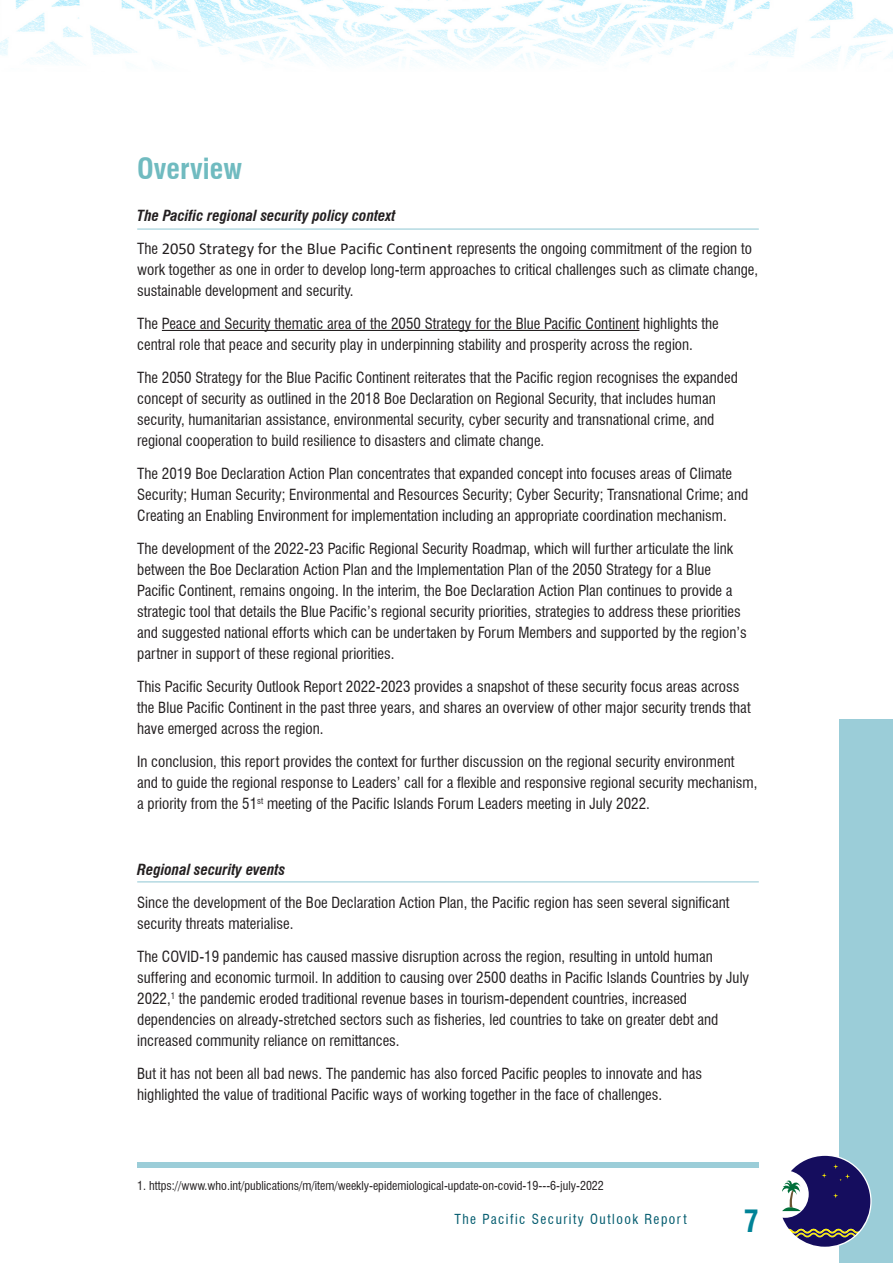
<style>
.page{position:relative;width:893px;height:1263px;background:#fff}
.page>*{position:absolute;margin:0;border:0;box-sizing:border-box;transform-origin:0 0}
.t1{font:700 condensed 30px "Swiss 721 BT";color:#008397}
.t2{font:700 condensed 28.5px "Swiss 721 BT";color:#70bbc0}
.t3{font:condensed 15px/21px "Swiss 721 BT";color:#231f20}
.t4{font:italic 700 condensed 15px "Swiss 721 BT";color:#231f20}
.t5{font:condensed 13.5px "Swiss 721 BT";letter-spacing:.11em;color:#005a6d}
.t6{font:condensed 12px "Swiss 721 BT";color:#231f20}
.s1{font-family:"Calibri";font-stretch:normal;font-size:16.5px}
</style>
<div class="page">
<img style="left:0;top:0;width:893px;height:64px">
<div style="left:839px;top:719px;width:54px;height:544px;background:#9bcdd8"></div>
<svg style="left:782px;top:1156px;width:88px;height:91px"></svg>
<hr style="left:137px;top:228px;width:622px;height:2px;background:#9bcdd8">
<hr style="left:137px;top:881px;width:622px;height:1px;background:#9bcdd8">
<hr style="left:162px;top:330px;width:477px;height:1px;background:#231f20">
<div style="left:137px;top:1162px;width:622px;height:5px;background:#9bcdd8"></div>
<p class="t2" style="left:137px;top:152px;width:106px">Overview</p>
<p class="t4" style="left:137px;top:207px;width:260px">The Pacific regional security policy context</p>
<p class="t3" style="left:137px;top:238px;width:623px">The <span class="s1">2050 Strategy for the Blue Pacific Continent</span> represents the ongoing commitment of the region to work together as one in order to develop long-term approaches to critical challenges such as climate change, sustainable development and security.</p>
<p class="t3" style="left:137px;top:313px;width:583px">The Peace and Security thematic area of the 2050 Strategy for the Blue Pacific Continent highlights the central role that peace and security play in underpinning stability and prosperity across the region.</p>
<p class="t3" style="left:137px;top:367px;width:602px">The 2050 Strategy for the Blue Pacific Continent reiterates that the Pacific region recognises the expanded concept of security as outlined in the 2018 Boe Declaration on Regional Security, that includes human security, humanitarian assistance, environmental security, cyber security and transnational crime, and regional cooperation to build resilience to disasters and climate change.</p>
<p class="t3" style="left:137px;top:463px;width:612px">The 2019 Boe Declaration Action Plan concentrates that expanded concept into focuses areas of Climate<br>Security; Human Security; Environmental and Resources Security; Cyber Security; Transnational Crime; and<br>Creating an Enabling Environment for implementation including an appropriate coordination mechanism.</p>
<p class="t3" style="left:137px;top:538px;width:611px">The development of the 2022-23 Pacific Regional Security Roadmap, which will further articulate the link between the Boe Declaration Action Plan and the Implementation Plan of the 2050 Strategy for a Blue Pacific Continent, remains ongoing. In the interim, the Boe Declaration Action Plan continues to provide a strategic tool that details the Blue Pacific’s regional security priorities, strategies to address these priorities and suggested national efforts which can be undertaken by Forum Members and supported by the region’s partner in support of these regional priorities.</p>
<p class="t3" style="left:137px;top:676px;width:615px">This Pacific Security Outlook Report 2022-2023 provides a snapshot of these security focus areas across the Blue Pacific Continent in the past three years, and shares an overview of other major security trends that have emerged across the region.</p>
<p class="t3" style="left:137px;top:751px;width:622px">In conclusion, this report provides the context for further discussion on the regional security environment and to guide the regional response to Leaders’ call for a flexible and responsive regional security mechanism, a priority from the 51<sup>st</sup> meeting of the Pacific Islands Forum Leaders meeting in July 2022.</p>
<p class="t4" style="left:137px;top:861px;width:150px">Regional security events</p>
<p class="t3" style="left:137px;top:892px;width:594px">Since the development of the Boe Declaration Action Plan, the Pacific region has seen several significant security threats materialise.</p>
<p class="t3" style="left:137px;top:946px;width:614px">The COVID-19 pandemic has caused massive disruption across the region, resulting in untold human suffering and economic turmoil. In addition to causing over 2500 deaths in Pacific Islands Countries by July 2022,<sup>1</sup> the pandemic eroded traditional revenue bases in tourism-dependent countries, increased dependencies on already-stretched sectors such as fisheries, led countries to take on greater debt and increased community reliance on remittances.</p>
<p class="t3" style="left:137px;top:1063px;width:566px">But it has not been all bad news. The pandemic has also forced Pacific peoples to innovate and has highlighted the value of traditional Pacific ways of working together in the face of challenges.</p>
<p class="t6" style="left:137px;top:1179px;width:468px">1. https://www.who.int/publications/m/item/weekly-epidemiological-update-on-covid-19---6-july-2022</p>
<p class="t5" style="left:454px;top:1210px;width:234px">The Pacific Security Outlook Report</p>
<h1 class="t1" style="left:744px;top:1203px;width:16px">7</h1>
</div>
